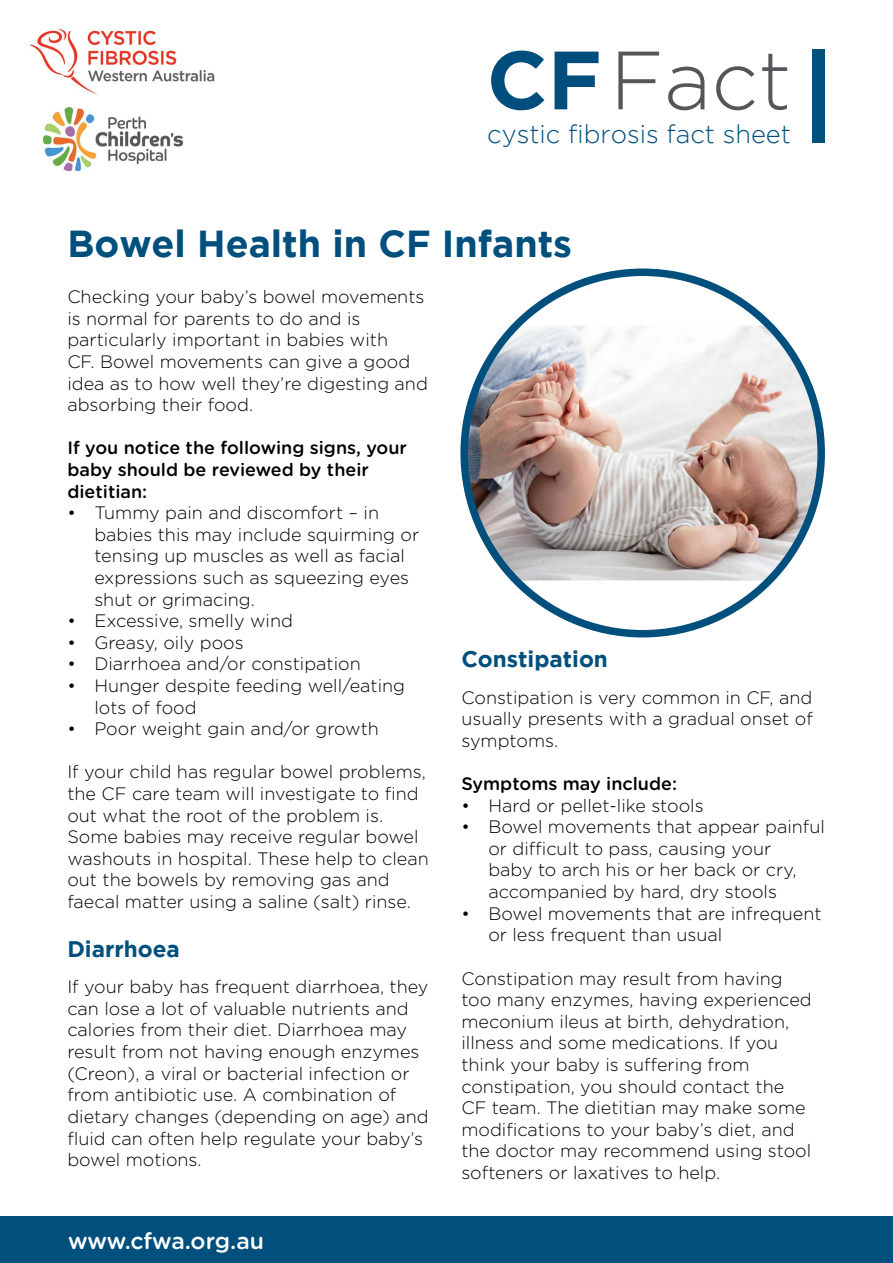
<style>
.page{position:relative;width:893px;height:1263px;background:#fff}
.page>*{position:absolute;margin:0;border:0;box-sizing:border-box;transform-origin:0 0}
.t1{font:300 82.5px "Gotham";color:#55565a}
.t2{font:700 37.5px "Gotham";color:#004f7d}
.t3{font:300 25.5px "Gotham";color:#004e7d}
.t4{font:500 22.95px "Gotham Rounded";letter-spacing:-.005em;color:#fff}
.t5{font:700 22.5px "Gotham";color:#004f7d}
.t6{font:300 18px/21.6px "Gotham Rounded";color:#000}
.t7{font:500 18px/21.6px "Gotham Rounded";color:#000}
.s1{font-weight:700;color:#004e7d}
</style>
<div class="page">
<div style="left:812px;top:49px;width:13px;height:94px;background:#004f7d"></div>
<img style="left:464px;top:326px;width:357px;height:254px">
<div style="left:460px;top:268px;width:365px;height:369px;border:8px solid #004f7d;border-radius:50%"></div>
<div style="left:0;top:1216px;width:893px;height:47px;background:#004f7d"></div>
<img style="left:30px;top:27px;width:185px;height:68px">
<img style="left:43px;top:107px;width:140px;height:63px">
<h1 class="t1" style="left:487px;top:35px;width:306px"><span class="s1">CF</span> Fact</h1>
<h3 class="t3" style="left:487px;top:120px;width:305px">cystic fibrosis fact sheet</h3>
<h2 class="t2" style="left:67px;top:222px;width:506px">Bowel Health in CF Infants</h2>
<p class="t6" style="left:67px;top:285px;width:362px">Checking your baby’s bowel movements is normal for parents to do and is particularly important in babies with<br>CF. Bowel movements can give a good idea as to how well they’re digesting and absorbing their food.</p>
<p class="t7" style="left:67px;top:436px;width:341px">If you notice the following signs, your baby should be reviewed by their dietitian:</p>
<p class="t6" style="left:94px;top:501px;width:326px;text-indent:-27px">• Tummy pain and discomfort – in babies this may include squirming or tensing up muscles as well as facial expressions such as squeezing eyes shut or grimacing.</p>
<p class="t6" style="left:67px;top:609px;width:227px">• Excessive, smelly wind</p>
<p class="t6" style="left:67px;top:631px;width:178px">• Greasy, oily poos</p>
<p class="t6" style="left:67px;top:652px;width:295px">• Diarrhoea and/or constipation</p>
<p class="t6" style="left:94px;top:674px;width:312px;text-indent:-27px">• Hunger despite feeding well/eating lots of food</p>
<p class="t6" style="left:67px;top:717px;width:313px">• Poor weight gain and/or growth</p>
<p class="t6" style="left:67px;top:760px;width:363px">If your child has regular bowel problems, the CF care team will investigate to find out what the root of the problem is.<br>Some babies may receive regular bowel washouts in hospital. These help to clean out the bowels by removing gas and faecal matter using a saline (salt) rinse.</p>
<p class="t5" style="left:67px;top:936px;width:114px">Diarrhoea</p>
<p class="t6" style="left:67px;top:975px;width:363px">If your baby has frequent diarrhoea, they can lose a lot of valuable nutrients and calories from their diet. Diarrhoea may result from not having enough enzymes (Creon), a viral or bacterial infection or from antibiotic use. A combination of dietary changes (depending on age) and fluid can often help regulate your baby’s bowel motions.</p>
<p class="t5" style="left:461px;top:646px;width:148px">Constipation</p>
<p class="t6" style="left:461px;top:686px;width:353px;text-align:justify">Constipation is very common in CF, and usually presents with a gradual onset of symptoms.</p>
<p class="t7" style="left:461px;top:772px;width:217px">Symptoms may include:</p>
<p class="t6" style="left:461px;top:794px;width:244px">• Hard or pellet-like stools</p>
<p class="t6" style="left:488px;top:815px;width:338px;text-indent:-27px">• Bowel movements that appear painful or difficult to pass, causing your<br>baby to arch his or her back or cry, accompanied by hard, dry stools</p>
<p class="t6" style="left:488px;top:902px;width:335px;text-indent:-27px">• Bowel movements that are infrequent or less frequent than usual</p>
<p class="t6" style="left:461px;top:966px;width:352px">Constipation may result from having too many enzymes, having experienced meconium ileus at birth, dehydration, illness and some medications. If you think your baby is suffering from constipation, you should contact the CF team. The dietitian may make some modifications to your baby’s diet, and the doctor may recommend using stool softeners or laxatives to help.</p>
<p class="t4" style="left:68px;top:1224px;width:198px">www.cfwa.org.au</p>
</div>
